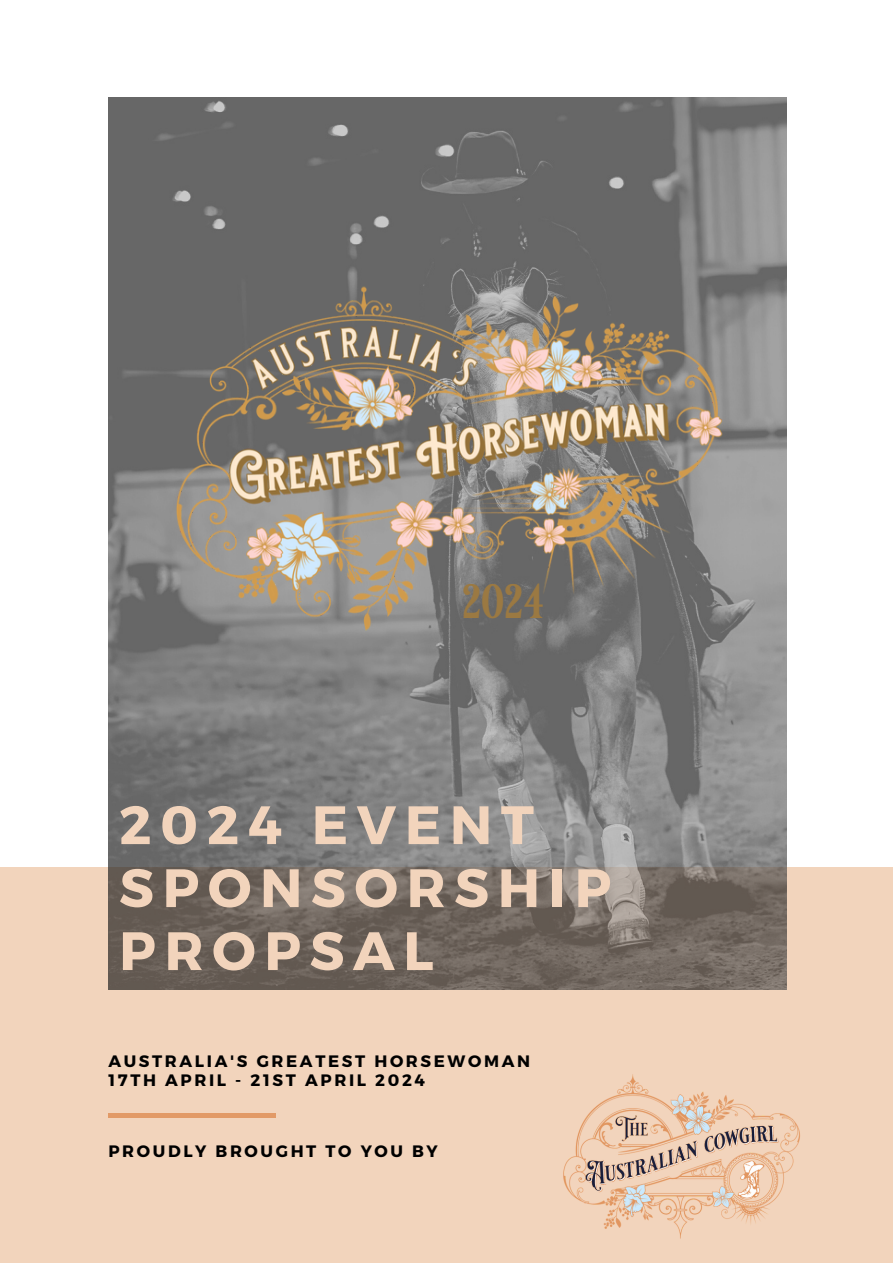
<style>
.page{position:relative;width:893px;height:1264px;background:#fff}
.page>*{position:absolute;margin:0;border:0;box-sizing:border-box;transform-origin:0 0}
.t1{font:700 54px/63px "Montserrat";letter-spacing:.16em;color:#f2d4bc}
.t2{font:48px "Royal Signage";color:#9b7942}
.t3{font:700 16.5px "Montserrat";letter-spacing:.16em;color:#000}
</style>
<div class="page">
<div style="left:0;top:867px;width:892px;height:395px;background:#f2d4bc"></div>
<img style="left:108px;top:98px;width:678px;height:891px">
<hr style="left:108px;top:1113px;width:168px;height:3px;background:#e29a67">
<img style="left:563px;top:1074px;width:237px;height:165px">
<img style="left:108px;top:223px;width:679px;height:472px">
<p class="t2" style="left:462px;top:560px;width:83px">2024</p>
<p class="t1" style="left:119px;top:790px;width:416px">2024 EVENT</p>
<p class="t1" style="left:119px;top:853px;width:493px">SPONSORSHIP<br>PROPSAL</p>
<p class="t3" style="left:108px;top:1050px;width:423px">AUSTRALIA'S GREATEST HORSEWOMAN</p>
<p class="t3" style="left:108px;top:1069px;width:318px">17TH APRIL - 21ST APRIL 2024</p>
<p class="t3" style="left:108px;top:1139px;width:331px">PROUDLY BROUGHT TO YOU BY</p>
</div>
